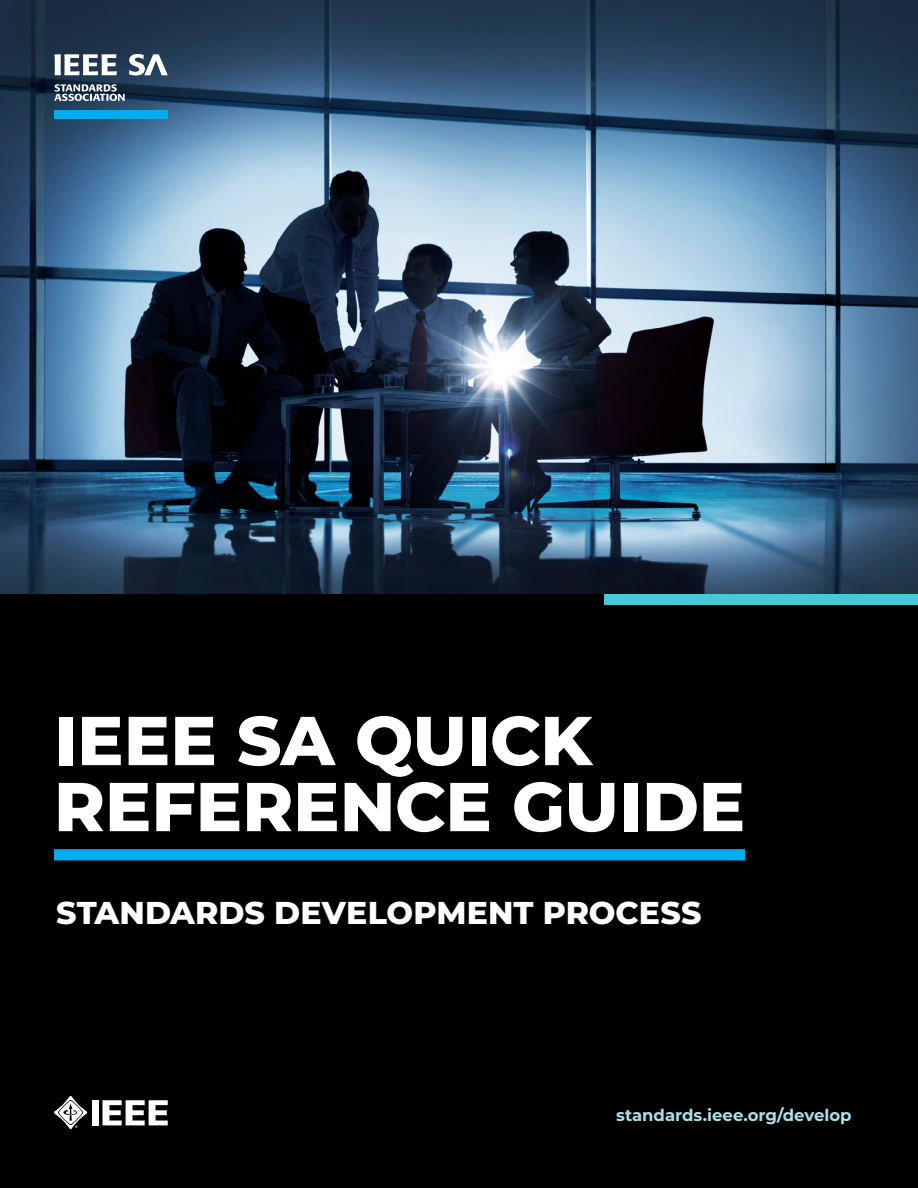
<style>
.page{position:relative;width:918px;height:1188px;background:#000}
.page>*{position:absolute;margin:0;border:0;box-sizing:border-box;transform-origin:0 0}
.t1{font:800 69px/66px "Montserrat";color:#fff}
.t2{font:800 31.5px "Montserrat";letter-spacing:.005em;color:#fff}
.t3{font:700 16.5px "Montserrat";color:#addfe9}
</style>
<div class="page">
<svg style="left:54px;top:1096px;width:33px;height:33px"></svg>
<div style="left:92px;top:1100px;width:7px;height:25px;background:#fff"></div>
<svg style="left:103px;top:1100px;width:65px;height:25px"></svg>
<img style="left:0;top:0;width:918px;height:594px">
<div style="left:605px;top:594px;width:313px;height:11px;background:#4ec5d8"></div>
<div style="left:54px;top:849px;width:691px;height:11px;background:#00aeef"></div>
<div style="left:54px;top:110px;width:113px;height:9px;background:#00aeef"></div>
<svg style="left:54px;top:84px;width:71px;height:17px"></svg>
<svg style="left:55px;top:54px;width:62px;height:21px"></svg>
<svg style="left:129px;top:54px;width:39px;height:21px"></svg>
<h1 class="t1" style="left:54px;top:704px;width:693px">IEEE SA QUICK<br>REFERENCE GUIDE</h1>
<p class="t2" style="left:56px;top:890px;width:647px">STANDARDS DEVELOPMENT PROCESS</p>
<p class="t3" style="left:616px;top:1103px;width:237px">standards.ieee.org/develop</p>
</div>
